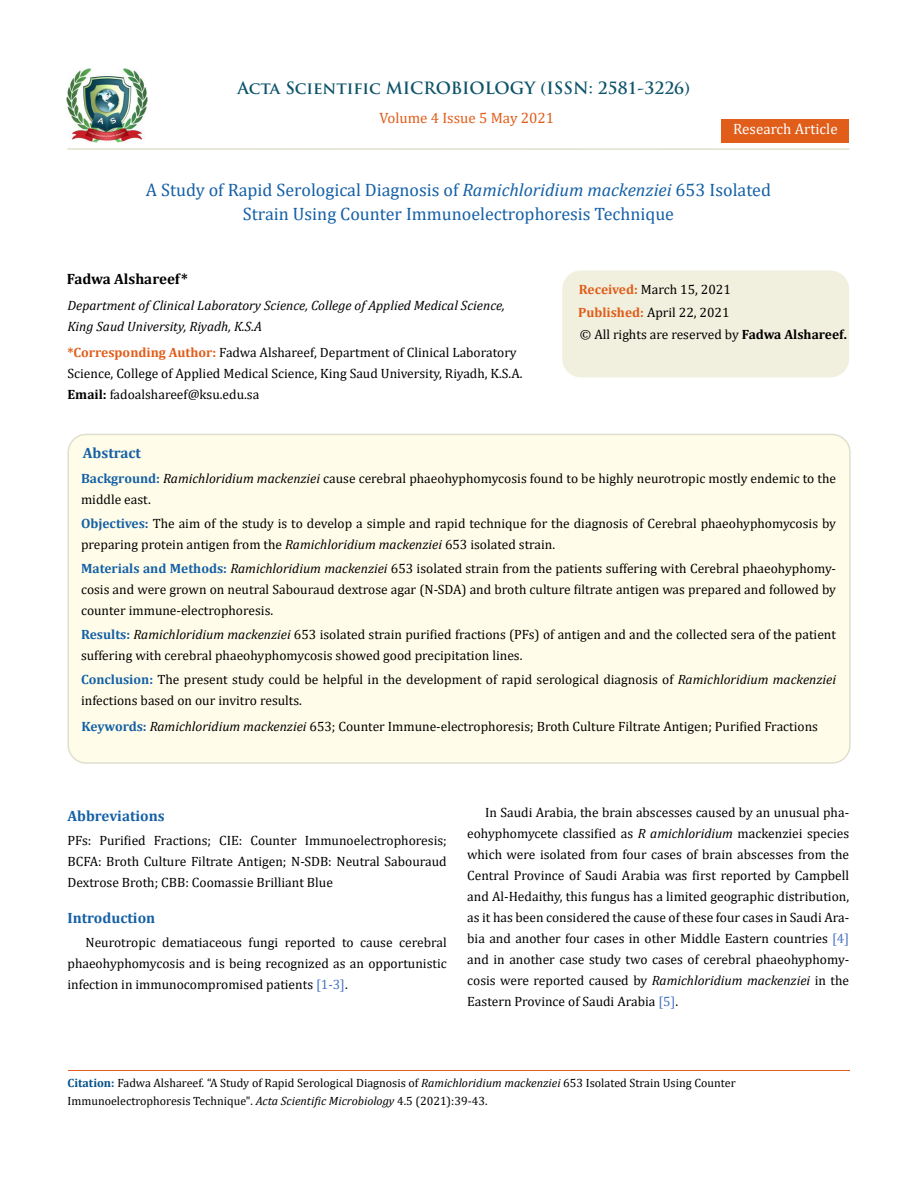
<style>
.page{position:relative;width:917px;height:1188px;background:#fff}
.page>*{position:absolute;margin:0;border:0;box-sizing:border-box;transform-origin:0 0}
.t1{font:18px/24px "Cambria";color:#1560a6;text-align:center}
.t2{font:700 16.5px "Trajan Pro";color:#0e546a}
.t3{font:700 15px "Cambria";color:#1560a6}
.t4{font:15px "Cambria";color:#e05d1a}
.t5{font:700 15px "Cambria";color:#000}
.t6{font:15px "Cambria";color:#fff}
.t7{font:13.5px/21px "Cambria";color:#000}
.t8{font:italic 13.5px/21px "Cambria";color:#000}
.t9{font:12px/18px "Cambria";color:#000}
.s1{font-style:italic}
.s2{font-weight:700;color:#e05d1a}
.s3{font-weight:700}
.s4{font-weight:700;color:#1560a6}
.s5{color:#4472c4}
.s6{font-weight:700;color:#035089}
</style>
<div class="page">
<img style="left:67px;top:68px;width:80px;height:74px">
<div style="left:721px;top:119px;width:128px;height:23px;background:#e05d1a"></div>
<div style="left:563px;top:271px;width:285px;height:106px;background:#f1f0de;border-radius:18px"></div>
<div style="left:562px;top:271px;width:287px;height:106px;border:2px solid #f1f0de;border-radius:18px"></div>
<div style="left:68px;top:434px;width:781px;height:329px;background:#fffde9;border-radius:18px"></div>
<div style="left:67px;top:434px;width:783px;height:330px;border:2px solid #e0dfcd;border-radius:18px"></div>
<hr style="left:68px;top:1070px;width:781px;height:1px;background:#e05d1a">
<hr style="left:67px;top:148px;width:782px;height:2px;background:#e0dfcd">
<p class="t2" style="left:237px;top:77px;width:454px">Acta Scientific MICROBIOLOGY (ISSN: 2581-3226)</p>
<p class="t4" style="left:379px;top:109px;width:176px">Volume 4 Issue 5 May 2021</p>
<p class="t6" style="left:733px;top:120px;width:106px">Research Article</p>
<h1 class="t1" style="left:146px;top:178px;width:626px">A Study of Rapid Serological Diagnosis of <span class="s1">Ramichloridium mackenziei</span> 653 Isolated<br>Strain Using Counter Immunoelectrophoresis Technique</h1>
<p class="t5" style="left:67px;top:269px;width:123px">Fadwa Alshareef*</p>
<p class="t8" style="left:67px;top:294px;width:439px">Department of Clinical Laboratory Science, College of Applied Medical Science,<br>King Saud University, Riyadh, K.S.A</p>
<p class="t7" style="left:67px;top:342px;width:456px"><span class="s2">*Corresponding Author:</span> Fadwa Alshareef, Department of Clinical Laboratory<br>Science, College of Applied Medical Science, King Saud University, Riyadh, K.S.A.<br><span class="s3">Email:</span> fadoalshareef@ksu.edu.sa</p>
<p class="t7" style="left:578px;top:278px;width:154px;line-height:23px"><span class="s2">Received:</span> March 15, 2021<br><span class="s2">Published:</span> April 22, 2021</p>
<p class="t7" style="left:580px;top:324px;width:268px">© All rights are reserved by <span class="s3">Fadwa Alshareef.</span></p>
<p class="t3" style="left:83px;top:442px;width:60px">Abstract</p>
<p class="t7" style="left:81px;top:468px;width:756px"><span class="s4">Background:</span> <span class="s1">Ramichloridium mackenziei</span> cause cerebral phaeohyphomycosis found to be highly neurotropic mostly endemic to the middle east.</p>
<p class="t7" style="left:81px;top:513px;width:756px"><span class="s4">Objectives:</span> The aim of the study is to develop a simple and rapid technique for the diagnosis of Cerebral phaeohyphomycosis by preparing protein antigen from the <span class="s1">Ramichloridium mackenziei</span> 653 isolated strain.</p>
<p class="t7" style="left:81px;top:558px;width:756px;text-align:justify"><span class="s4">Materials and Methods:</span> <span class="s1">Ramichloridium mackenziei</span> 653 isolated strain from the patients suffering with Cerebral phaeohyphomy&shy;cosis and were grown on neutral Sabouraud dextrose agar (N-SDA) and broth culture filtrate antigen was prepared and followed by counter immune-electrophoresis.</p>
<p class="t7" style="left:81px;top:624px;width:756px"><span class="s4">Results:</span> <span class="s1">Ramichloridium mackenziei</span> 653 isolated strain purified fractions (PFs) of antigen and and the collected sera of the patient suffering with cerebral phaeohyphomycosis showed good precipitation lines.</p>
<p class="t7" style="left:81px;top:669px;width:756px"><span class="s4">Conclusion:</span> The present study could be helpful in the development of rapid serological diagnosis of <span class="s1">Ramichloridium mackenziei </span>infections based on our invitro results.</p>
<p class="t7" style="left:81px;top:716px;width:738px"><span class="s4">Keywords:</span> <span class="s1">Ramichloridium mackenziei</span> 653; Counter Immune-electrophoresis; Broth Culture Filtrate Antigen; Purified Fractions</p>
<p class="t3" style="left:67px;top:806px;width:99px">Abbreviations</p>
<p class="t7" style="left:67px;top:830px;width:381px;text-align:justify">PFs: Purified Fractions; CIE: Counter Immunoelectrophoresis; BCFA: Broth Culture Filtrate Antigen; N-SDB: Neutral Sabouraud Dextrose Broth; CBB: Coomassie Brilliant Blue</p>
<p class="t3" style="left:67px;top:908px;width:89px">Introduction</p>
<p class="t7" style="left:67px;top:932px;width:381px;text-align:justify;text-indent:18px">Neurotropic dematiaceous fungi reported to cause cerebral phaeohyphomycosis and is being recognized as an opportunistic infection in immunocompromised patients <span class="s5">[1-3]</span>.</p>
<p class="t7" style="left:467px;top:802px;width:383px;text-align:justify;text-indent:18px">In Saudi Arabia, the brain abscesses caused by an unusual pha&shy;eohyphomycete classified as <span class="s1">R amichloridium</span> mackenziei species which were isolated from four cases of brain abscesses from the Central Province of Saudi Arabia was first reported by Campbell and Al-Hedaithy, this fungus has a limited geographic distribution, as it has been considered the cause of these four cases in Saudi Ara&shy;bia and another four cases in other Middle Eastern countries <span class="s5">[4] </span>and in another case study two cases of cerebral phaeohyphomy&shy;cosis were reported caused by <span class="s1">Ramichloridium mackenziei</span> in the Eastern Province of Saudi Arabia <span class="s5">[5]</span>.</p>
<p class="t9" style="left:68px;top:1074px;width:669px"><span class="s6">Citation:</span> Fadwa Alshareef<span class="s1">.</span> “A Study of Rapid Serological Diagnosis of <span class="s1">Ramichloridium mackenziei</span> 653 Isolated Strain Using Counter<br>Immunoelectrophoresis Technique". <span class="s1">Acta Scientific Microbiology</span> 4.5 (2021):39-43.</p>
</div>
